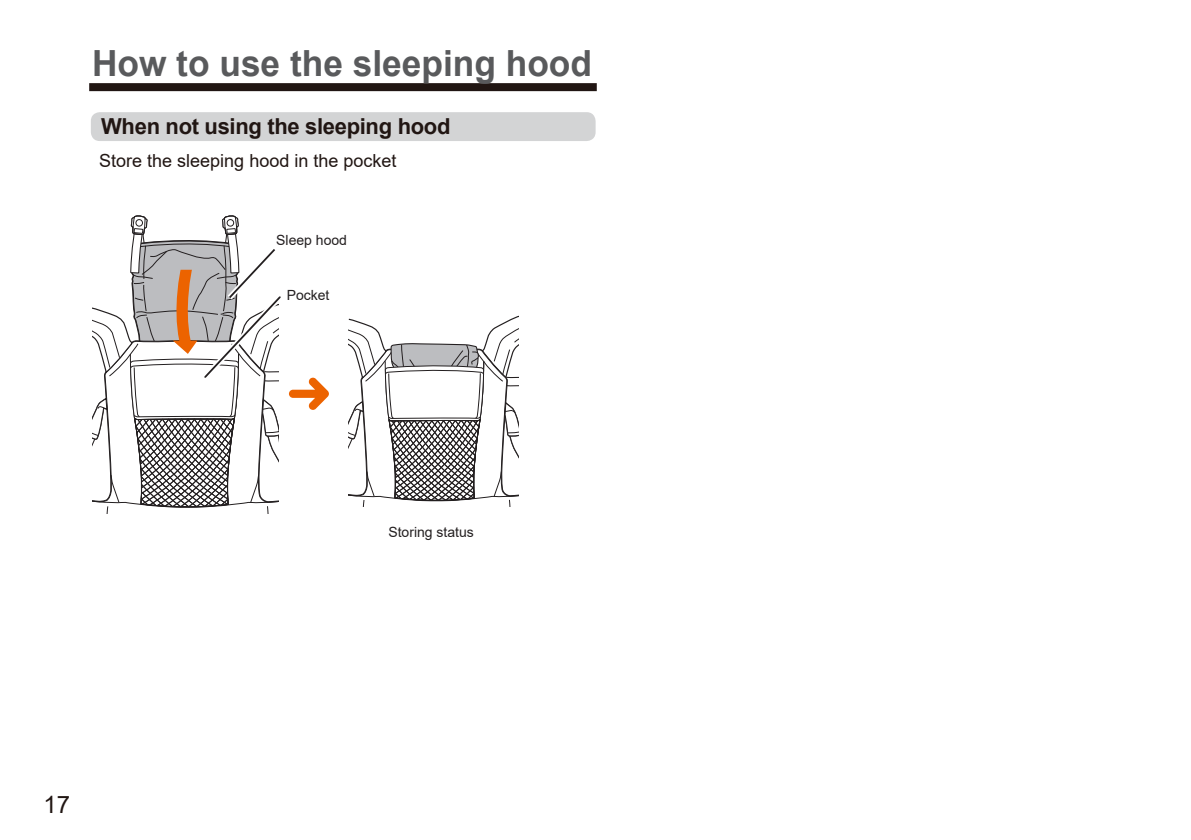
<style>
.page{position:relative;width:1191px;height:840px;background:#fff}
.page>*{position:absolute;margin:0;border:0;box-sizing:border-box;transform-origin:0 0}
.t1{font:700 36px "Arial";color:#595a5c}
.t2{font:24px "Arial";color:#211613}
.t3{font:700 22px "Arial";letter-spacing:-.015em;color:#211613}
.t4{font:18px "Arial";color:#211613}
.t5{font:14px "Arial";color:#231f20}
</style>
<div class="page">
<div style="left:91px;top:112px;width:504px;height:29px;background:#d3d4d5;border-radius:9px"></div>
<div style="left:89px;top:83px;width:508px;height:8px;background:#211613"></div>
<svg style="left:349px;top:316px;width:169px;height:190px"></svg>
<svg style="left:92px;top:215px;width:237px;height:298px"></svg>
<h1 class="t1" style="left:92px;top:38px;width:501px">How to use the sleeping hood</h1>
<p class="t3" style="left:101px;top:110px;width:351px">When not using the sleeping hood</p>
<p class="t4" style="left:99px;top:148px;width:299px">Store the sleeping hood in the pocket</p>
<p class="t5" style="left:276px;top:230px;width:72px">Sleep hood</p>
<p class="t5" style="left:287px;top:285px;width:44px">Pocket</p>
<p class="t5" style="left:388px;top:522px;width:87px">Storing status</p>
<h2 class="t2" style="left:43px;top:788px;width:28px">17</h2>
</div>
